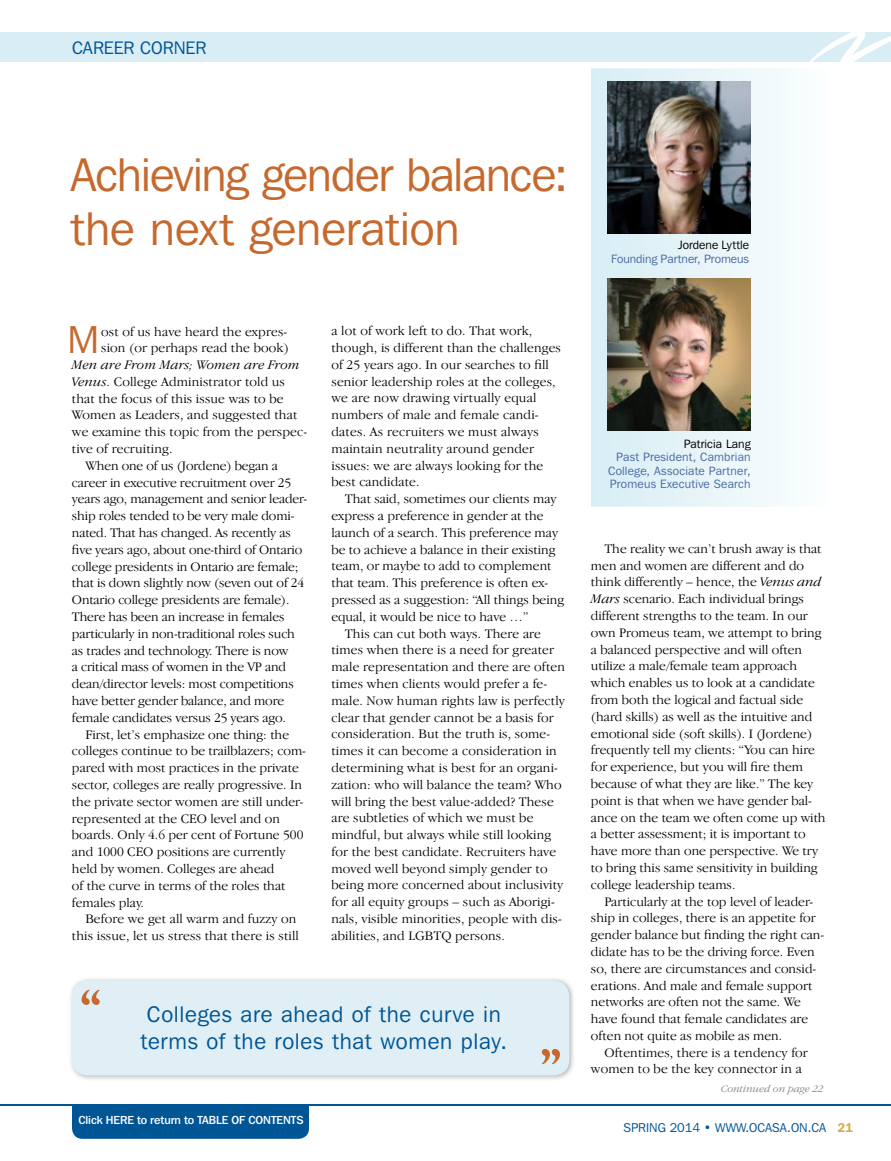
<style>
.page{position:relative;width:891px;height:1161px;background:#fff}
.page>*{position:absolute;margin:0;border:0;box-sizing:border-box;transform-origin:0 0}
.t1{font:47.1px/54px "Franklin Gothic IT Cby BT";letter-spacing:-.02em;color:#c6692e}
.t2{font:38.7px "Franklin Gothic IT Cby BT";color:#c6692e}
.t3{font:22.5px/27px "Franklin Gothic IT Cby BT";letter-spacing:.03em;color:#005595}
.t4{font:18px "Franklin Gothic IT Cby BT";color:#005595}
.t5{font:300 13.5px/16.8px "Garamond IT Cby BT";color:#000}
.t6{font:italic 300 13.5px "Garamond IT Cby BT";letter-spacing:.01em;color:#000}
.t7{font:12.75px "Franklin Gothic IT Cby BT";color:#005595}
.t8{font:12px/13.5px "Franklin Gothic IT Cby BT";letter-spacing:.015em;color:#476aa3;text-align:justify}
.t9{font:12px "Franklin Gothic IT Cby BT";letter-spacing:.01em;color:#000}
.t10{font:500 11.7px "Franklin Gothic IT Cby BT";letter-spacing:-.005em;color:#fff}
.t11{font:italic 300 10.5px "Garamond IT Cby BT";letter-spacing:.01em;color:#7f8284}
.s1{font-style:italic}
.s2{font-weight:600;color:#d0ae48}
</style>
<div class="page">
<hr style="left:0;top:1104px;width:891px;height:1px;background:#005595">
<div style="left:72px;top:1105px;width:237px;height:34px;background:#005595"></div>
<div style="left:0;top:32px;width:891px;height:30px;background:#d8edf4"></div>
<svg style="left:591px;top:68px;width:197px;height:439px"></svg>
<svg style="left:809px;top:32px;width:82px;height:30px"></svg>
<img style="left:608px;top:81px;width:143px;height:152px">
<img style="left:608px;top:278px;width:143px;height:152px">
<img style="left:71px;top:979px;width:503px;height:100px">
<div style="left:72px;top:981px;width:497px;height:95px;background:#dfeff5"></div>
<svg style="left:82px;top:990px;width:18px;height:15px"></svg>
<svg style="left:542px;top:1049px;width:18px;height:15px"></svg>
<h3 class="t4" style="left:72px;top:36px;width:136px">CAREER CORNER</h3>
<h1 class="t1" style="left:70px;top:147px;width:499px">Achieving gender balance: the next generation</h1>
<h2 class="t2" style="left:68px;top:315px;width:33px">M</h2>
<p class="t5" style="left:101px;top:323px;width:189px">ost of us have heard the expres&shy;sion (or perhaps read the book)</p>
<p class="t6" style="left:72px;top:357px;width:229px">Men are From Mars; Women are From</p>
<p class="t5" style="left:72px;top:373px;width:215px"><span class="s1">Venus</span>. College Administrator told us</p>
<p class="t5" style="left:72px;top:390px;width:213px">that the focus of this issue was to be</p>
<p class="t5" style="left:72px;top:407px;width:227px">Women as Leaders, and suggested that</p>
<p class="t5" style="left:72px;top:423px;width:237px">we examine this topic from the perspec-</p>
<p class="t5" style="left:72px;top:440px;width:102px">tive of recruiting.</p>
<p class="t5" style="left:85px;top:457px;width:194px">When one of us (Jordene) began a</p>
<p class="t5" style="left:72px;top:474px;width:221px">career in executive recruitment over 25</p>
<p class="t5" style="left:72px;top:491px;width:237px">years ago, management and senior leader-</p>
<p class="t5" style="left:72px;top:507px;width:224px">ship roles tended to be very male domi-</p>
<p class="t5" style="left:72px;top:524px;width:220px">nated. That has changed. As recently as</p>
<p class="t5" style="left:72px;top:541px;width:232px">five years ago, about one-third of Ontario</p>
<p class="t5" style="left:72px;top:558px;width:228px">college presidents in Ontario are female;</p>
<p class="t5" style="left:72px;top:574px;width:234px">that is down slightly now (seven out of 24</p>
<p class="t5" style="left:72px;top:591px;width:219px">Ontario college presidents are female).</p>
<p class="t5" style="left:72px;top:608px;width:214px">There has been an increase in females</p>
<p class="t5" style="left:72px;top:625px;width:225px">particularly in non-traditional roles such</p>
<p class="t5" style="left:72px;top:642px;width:218px">as trades and technology. There is now</p>
<p class="t5" style="left:72px;top:658px;width:216px">a critical mass of women in the VP and</p>
<p class="t5" style="left:72px;top:675px;width:223px">dean/director levels: most competitions</p>
<p class="t5" style="left:72px;top:692px;width:214px">have better gender balance, and more</p>
<p class="t5" style="left:72px;top:709px;width:215px">female candidates versus 25 years ago.</p>
<p class="t5" style="left:85px;top:726px;width:205px">First, let’s emphasize one thing: the</p>
<p class="t5" style="left:72px;top:742px;width:236px">colleges continue to be trailblazers; com-</p>
<p class="t5" style="left:72px;top:759px;width:228px">pared with most practices in the private</p>
<p class="t5" style="left:72px;top:776px;width:231px">sector, colleges are really progressive. In</p>
<p class="t5" style="left:72px;top:793px;width:233px">the private sector women are still under-</p>
<p class="t5" style="left:72px;top:810px;width:209px">represented at the CEO level and on</p>
<p class="t5" style="left:72px;top:826px;width:233px">boards. Only 4.6 per cent of Fortune 500</p>
<p class="t5" style="left:72px;top:843px;width:215px">and 1000 CEO positions are currently</p>
<p class="t5" style="left:72px;top:860px;width:204px">held by women. Colleges are ahead</p>
<p class="t5" style="left:72px;top:877px;width:215px">of the curve in terms of the roles that</p>
<p class="t5" style="left:72px;top:894px;width:73px">females play.</p>
<p class="t5" style="left:85px;top:910px;width:213px">Before we get all warm and fuzzy on</p>
<p class="t5" style="left:72px;top:927px;width:228px">this issue, let us stress that there is still</p>
<p class="t5" style="left:331px;top:322px;width:231px">a lot of work left to do. That work, though, is different than the challenges of 25 years ago. In our searches to fill senior leadership roles at the colleges, we are now drawing virtually equal numbers of male and female candi&shy;dates. As recruiters we must always maintain neutrality around gender issues: we are always looking for the best candidate.</p>
<p class="t5" style="left:345px;top:490px;width:213px">That said, sometimes our clients may</p>
<p class="t5" style="left:331px;top:507px;width:214px">express a preference in gender at the</p>
<p class="t5" style="left:331px;top:524px;width:228px">launch of a search. This preference may</p>
<p class="t5" style="left:331px;top:541px;width:226px">be to achieve a balance in their existing</p>
<p class="t5" style="left:331px;top:557px;width:222px">team, or maybe to add to complement</p>
<p class="t5" style="left:331px;top:574px;width:218px">that team. This preference is often ex-</p>
<p class="t5" style="left:331px;top:591px;width:234px">pressed as a suggestion: “All things being</p>
<p class="t5" style="left:331px;top:608px;width:198px">equal, it would be nice to have …”</p>
<p class="t5" style="left:345px;top:625px;width:198px">This can cut both ways. There are</p>
<p class="t5" style="left:331px;top:641px;width:224px">times when there is a need for greater</p>
<p class="t5" style="left:331px;top:658px;width:235px">male representation and there are often</p>
<p class="t5" style="left:331px;top:675px;width:217px">times when clients would prefer a fe-</p>
<p class="t5" style="left:331px;top:692px;width:235px">male. Now human rights law is perfectly</p>
<p class="t5" style="left:331px;top:709px;width:224px">clear that gender cannot be a basis for</p>
<p class="t5" style="left:331px;top:725px;width:220px">consideration. But the truth is, some-</p>
<p class="t5" style="left:331px;top:742px;width:227px">times it can become a consideration in</p>
<p class="t5" style="left:331px;top:759px;width:228px">determining what is best for an organi-</p>
<p class="t5" style="left:331px;top:776px;width:232px">zation: who will balance the team? Who</p>
<p class="t5" style="left:331px;top:793px;width:224px">will bring the best value-added? These</p>
<p class="t5" style="left:331px;top:809px;width:204px">are subtleties of which we must be</p>
<p class="t5" style="left:331px;top:826px;width:221px">mindful, but always while still looking</p>
<p class="t5" style="left:331px;top:843px;width:226px">for the best candidate. Recruiters have</p>
<p class="t5" style="left:331px;top:860px;width:218px">moved well beyond simply gender to</p>
<p class="t5" style="left:331px;top:877px;width:233px">being more concerned about inclusivity</p>
<p class="t5" style="left:331px;top:893px;width:225px">for all equity groups – such as Aborigi-</p>
<p class="t5" style="left:331px;top:910px;width:232px">nals, visible minorities, people with dis-</p>
<p class="t5" style="left:331px;top:927px;width:175px">abilities, and LGBTQ persons.</p>
<h3 class="t3" style="left:141px;top:1000px;width:368px">Colleges are ahead of the curve in terms of the roles that women play.</h3>
<p class="t10" style="left:78px;top:1112px;width:227px">Click HERE to return to TABLE OF CONTENTS</p>
<p class="t9" style="left:678px;top:237px;width:72px">Jordene Lyttle</p>
<p class="t8" style="left:611px;top:251px;width:139px">Founding Partner, Promeus</p>
<p class="t9" style="left:684px;top:436px;width:68px">Patricia Lang</p>
<p class="t8" style="left:608px;top:450px;width:144px;text-indent:8px">Past President, Cambrian College, Associate Partner, Promeus Executive Search</p>
<p class="t5" style="left:591px;top:540px;width:236px;text-indent:14px">The reality we can’t brush away is that men and women are different and do think differently – hence, the <span class="s1">Venus and Mars</span> scenario. Each individual brings different strengths to the team. In our own Promeus team, we attempt to bring a balanced perspective and will often utilize a male/female team approach which enables us to look at a candidate from both the logical and factual side (hard skills) as well as the intuitive and emotional side (soft skills). I (Jordene) frequently tell my clients: “You can hire for experience, but you will fire them because of what they are like.” The key point is that when we have gender bal&shy;ance on the team we often come up with a better assessment; it is important to have more than one perspective. We try to bring this same sensitivity in building college leadership teams.</p>
<p class="t5" style="left:591px;top:893px;width:235px;text-indent:14px">Particularly at the top level of leader&shy;ship in colleges, there is an appetite for gender balance but finding the right can&shy;didate has to be the driving force. Even so, there are circumstances and consid&shy;erations. And male and female support networks are often not the same. We have found that female candidates are often not quite as mobile as men.</p>
<p class="t5" style="left:591px;top:1044px;width:218px;text-indent:14px">Oftentimes, there is a tendency for women to be the key connector in a</p>
<p class="t11" style="left:721px;top:1082px;width:104px">Continued on page 22</p>
<p class="t7" style="left:623px;top:1119px;width:231px">SPRING 2014 • WWW.OCASA.ON.CA <span class="s2">21</span></p>
</div>
